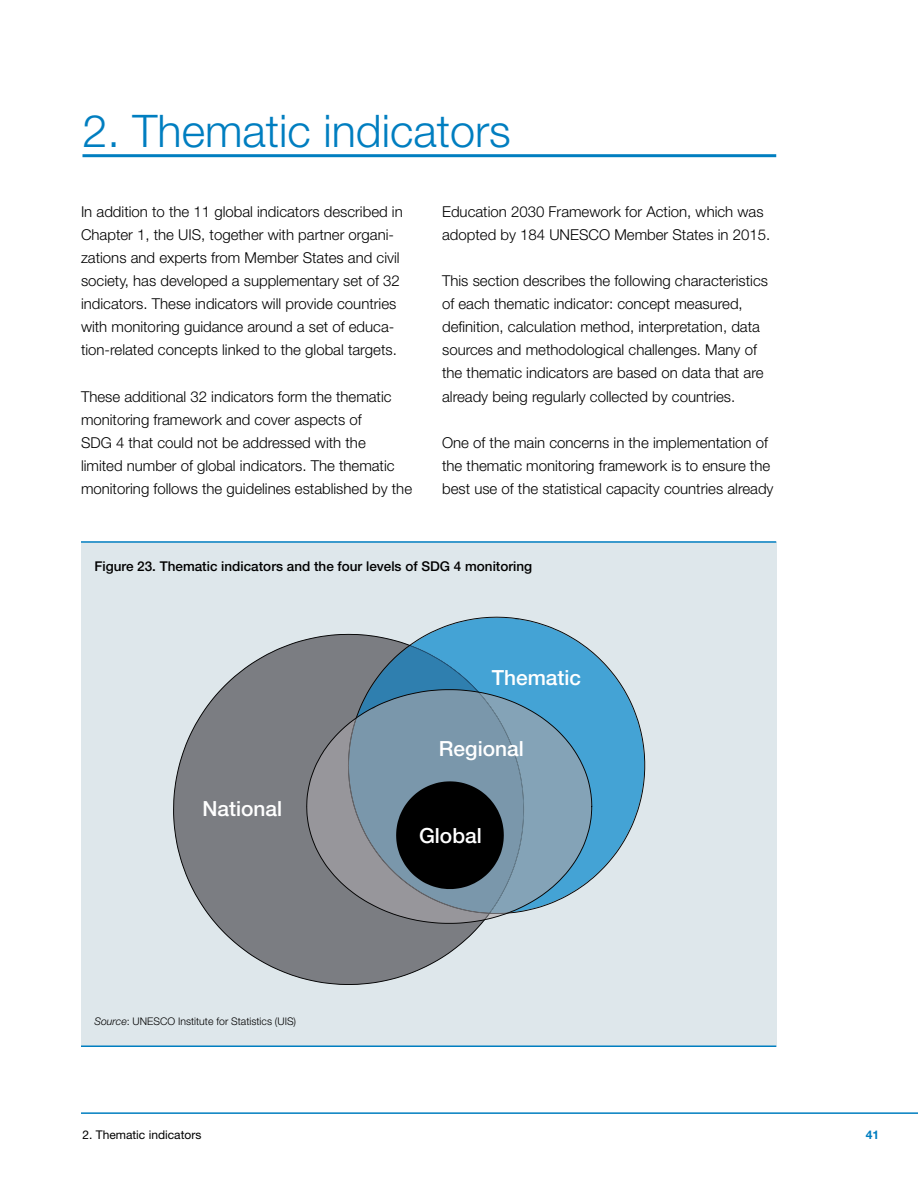
<style>
.page{position:relative;width:918px;height:1188px;background:#fff}
.page>*{position:absolute;margin:0;border:0;box-sizing:border-box;transform-origin:0 0}
.HEAD_A_-_NEXT{font:300 45px "Helvetica Neue LT Std";color:#007ec0}
.t1{font:500 20.85px "Helvetica Neue";color:#fff}
.TEXT_body{font:300 15px/23.1px "Helvetica Neue LT Std";color:#000}
.Figure{font:500 13.5px "Helvetica Neue LT Std";color:#000}
.t2{font:12px "Helvetica Neue LT Std";color:#000}
.t3{font:700 12px "Helvetica Neue LT Std";color:#007ec0}
.Source{font:300 10.5px "Helvetica Neue LT Std";color:#000}
.s1{font-style:italic}
</style>
<div class="page">
<hr style="left:81px;top:1112px;width:837px;height:2px;background:#007ec0">
<div style="left:81px;top:542px;width:695px;height:504px;background:#dee7eb"></div>
<svg style="left:173px;top:634px;width:309px;height:351px;fill:#7b7d82"></svg>
<svg style="left:348px;top:617px;width:297px;height:262px;fill:#44a3d5"></svg>
<svg style="left:307px;top:645px;width:285px;height:278px;background:#678293"></svg>
<hr style="left:82px;top:154px;width:694px;height:3px;background:#007ec0">
<hr style="left:81px;top:541px;width:695px;height:2px;background:#007ec0">
<hr style="left:81px;top:1046px;width:695px;height:1px;background:#007ec0">
<p class="HEAD_A_-_NEXT" style="left:82px;top:104px;width:430px">2. Thematic indicators</p>
<p class="TEXT_body" style="left:81px;top:200px;width:323px">In addition to the 11 global indicators described in Chapter 1, the UIS, together with partner organi&shy;zations and experts from Member States and civil society, has developed a supplementary set of 32 indicators. These indicators will provide countries with monitoring guidance around a set of educa&shy;tion-related concepts linked to the global targets.</p>
<p class="TEXT_body" style="left:81px;top:384px;width:333px">These additional 32 indicators form the thematic monitoring framework and cover aspects of<br>SDG 4 that could not be addressed with the<br>limited number of global indicators. The thematic monitoring follows the guidelines established by the</p>
<p class="TEXT_body" style="left:442px;top:200px;width:330px">Education 2030 Framework for Action, which was adopted by 184 UNESCO Member States in 2015.</p>
<p class="TEXT_body" style="left:442px;top:269px;width:327px">This section describes the following characteristics of each thematic indicator: concept measured, definition, calculation method, interpretation, data sources and methodological challenges. Many of the thematic indicators are based on data that are already being regularly collected by countries.</p>
<p class="TEXT_body" style="left:442px;top:431px;width:333px">One of the main concerns in the implementation of the thematic monitoring framework is to ensure the best use of the statistical capacity countries already</p>
<p class="Figure" style="left:94px;top:558px;width:439px">Figure 23. Thematic indicators and the four levels of SDG 4 monitoring</p>
<h2 class="t1" style="left:492px;top:666px;width:91px">Thematic</h2>
<h2 class="t1" style="left:203px;top:796px;width:81px">National</h2>
<p class="Source" style="left:94px;top:1015px;width:203px"><span class="s1">Source</span>: UNESCO Institute for Statistics (UIS)</p>
<h2 class="t1" style="left:439px;top:736px;width:86px">Regional</h2>
<h2 class="t1" style="left:419px;top:823px;width:64px">Global</h2>
<p class="t2" style="left:82px;top:1127px;width:120px">2. Thematic indicators</p>
<p class="t3" style="left:866px;top:1127px;width:15px">41</p>
</div>
